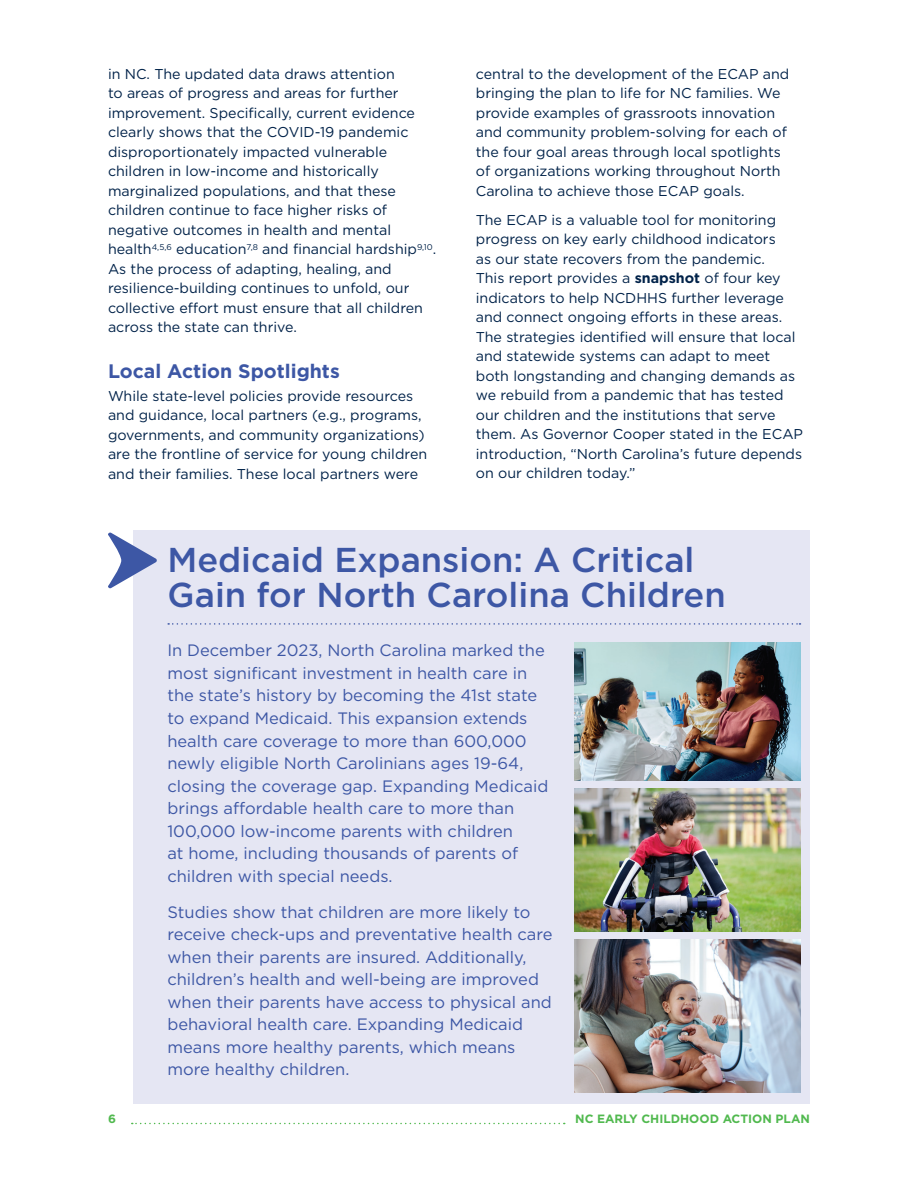
<style>
.page{position:relative;width:918px;height:1188px;background:#fff}
.page>*{position:absolute;margin:0;border:0;box-sizing:border-box;transform-origin:0 0}
.t1{font:500 34.5px/34.5px "Gotham";color:#3d57a5}
.t2{font:700 19.5px "Gotham";color:#3d57a5}
.t3{font:16.5px/22.5px "Gotham";color:#3d57a5}
.t4{font:14.25px/19.5px "Gotham";color:#002249}
.t5{font:700 12px "Gotham";color:#51b94f}
.s1{font-weight:700}
</style>
<div class="page">
<svg style="left:132px;top:1123px;width:433px;height:1px"></svg>
<div style="left:134px;top:530px;width:676px;height:573px;background:#e5e6f3"></div>
<svg style="left:108px;top:532px;width:49px;height:57px"></svg>
<img style="left:575px;top:939px;width:225px;height:153px">
<img style="left:575px;top:643px;width:225px;height:138px">
<img style="left:575px;top:788px;width:225px;height:144px">
<svg style="left:168px;top:623px;width:632px;height:2px"></svg>
<p class="t4" style="left:108px;top:64px;width:330px">in NC. The updated data draws attention<br>to areas of progress and areas for further improvement. Specifically, current evidence clearly shows that the COVID-19 pandemic disproportionately impacted vulnerable children in low-income and historically marginalized populations, and that these children continue to face higher risks of negative outcomes in health and mental health<sup>4,5,6</sup> education<sup>7,8</sup> and financial hardship<sup>9,10</sup>.<br>As the process of adapting, healing, and resilience-building continues to unfold, our collective effort must ensure that all children across the state can thrive.</p>
<h2 class="t2" style="left:108px;top:358px;width:233px">Local Action Spotlights</h2>
<p class="t4" style="left:108px;top:385px;width:321px">While state-level policies provide resources and guidance, local partners (e.g., programs, governments, and community organizations) are the frontline of service for young children and their families. These local partners were</p>
<p class="t4" style="left:476px;top:64px;width:315px">central to the development of the ECAP and bringing the plan to life for NC families. We provide examples of grassroots innovation and community problem-solving for each of the four goal areas through local spotlights of organizations working throughout North Carolina to achieve those ECAP goals.</p>
<p class="t4" style="left:476px;top:210px;width:329px">The ECAP is a valuable tool for monitoring progress on key early childhood indicators<br>as our state recovers from the pandemic.<br>This report provides a <span class="s1">snapshot</span> of four key indicators to help NCDHHS further leverage and connect ongoing efforts in these areas.<br>The strategies identified will ensure that local and statewide systems can adapt to meet both longstanding and changing demands as we rebuild from a pandemic that has tested our children and the institutions that serve them. As Governor Cooper stated in the ECAP introduction, “North Carolina’s future depends on our children today.”</p>
<h1 class="t1" style="left:167px;top:543px;width:560px">Medicaid Expansion: A Critical<br>Gain for North Carolina Children</h1>
<p class="t3" style="left:167px;top:639px;width:382px">In December 2023, North Carolina marked the most significant investment in health care in the state’s history by becoming the 41st state to expand Medicaid. This expansion extends health care coverage to more than 600,000 newly eligible North Carolinians ages 19-64, closing the coverage gap. Expanding Medicaid brings affordable health care to more than 100,000 low-income parents with children<br>at home, including thousands of parents of children with special needs.</p>
<p class="t3" style="left:167px;top:900px;width:387px">Studies show that children are more likely to receive check-ups and preventative health care when their parents are insured. Additionally, children’s health and well-being are improved when their parents have access to physical and behavioral health care. Expanding Medicaid means more healthy parents, which means more healthy children.</p>
<p class="t5" style="left:108px;top:1111px;width:9px">6</p>
<p class="t5" style="left:575px;top:1111px;width:236px">NC EARLY CHILDHOOD ACTION PLAN</p>
</div>
